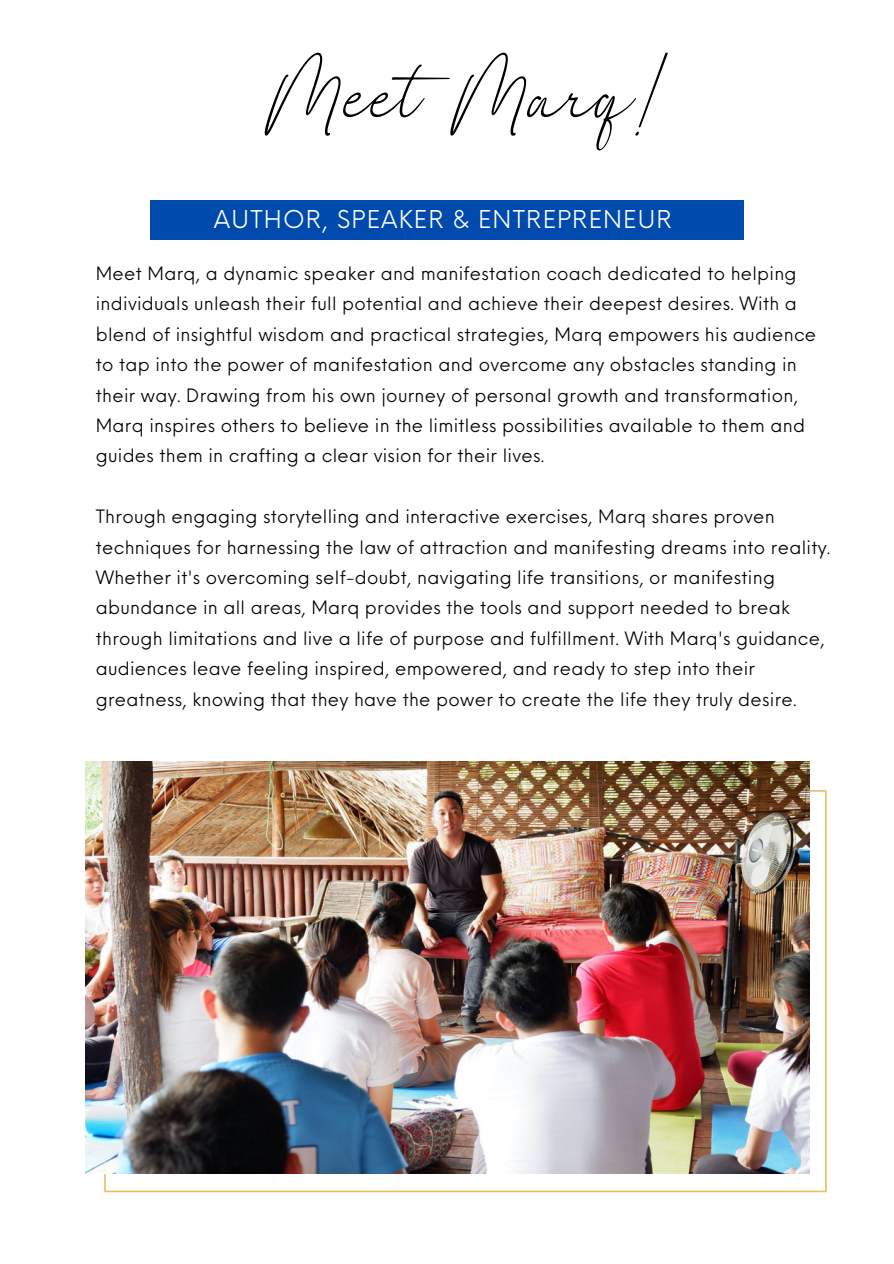
<style>
.page{position:relative;width:894px;height:1264px;background:#fff}
.page>*{position:absolute;margin:0;border:0;box-sizing:border-box;transform-origin:0 0}
.t1{font:171.75px "The Bigmaker";letter-spacing:.005em;color:#000}
.t2{font:24px "Neue Einstellung";letter-spacing:.05em;color:#fff}
.t3{font:18px/30.3px "Neue Einstellung";letter-spacing:.015em;color:#000}
</style>
<div class="page">
<svg style="left:104px;top:790px;width:722px;height:402px"></svg>
<img style="left:85px;top:761px;width:723px;height:412px">
<div style="left:150px;top:200px;width:593px;height:40px;background:#004aad"></div>
<h1 class="t1" style="left:264px;top:15px;width:405px">Meet Marq!</h1>
<h2 class="t2" style="left:214px;top:198px;width:459px">AUTHOR, SPEAKER &amp; ENTREPRENEUR</h2>
<p class="t3" style="left:96px;top:256px;width:721px">Meet Marq, a dynamic speaker and manifestation coach dedicated to helping individuals unleash their full potential and achieve their deepest desires. With a blend of insightful wisdom and practical strategies, Marq empowers his audience to tap into the power of manifestation and overcome any obstacles standing in their way. Drawing from his own journey of personal growth and transformation, Marq inspires others to believe in the limitless possibilities available to them and guides them in crafting a clear vision for their lives.</p>
<p class="t3" style="left:96px;top:499px;width:736px">Through engaging storytelling and interactive exercises, Marq shares proven techniques for harnessing the law of attraction and manifesting dreams into reality.<br>Whether it's overcoming self-doubt, navigating life transitions, or manifesting abundance in all areas, Marq provides the tools and support needed to break through limitations and live a life of purpose and fulfillment. With Marq's guidance, audiences leave feeling inspired, empowered, and ready to step into their greatness, knowing that they have the power to create the life they truly desire.</p>
</div>
